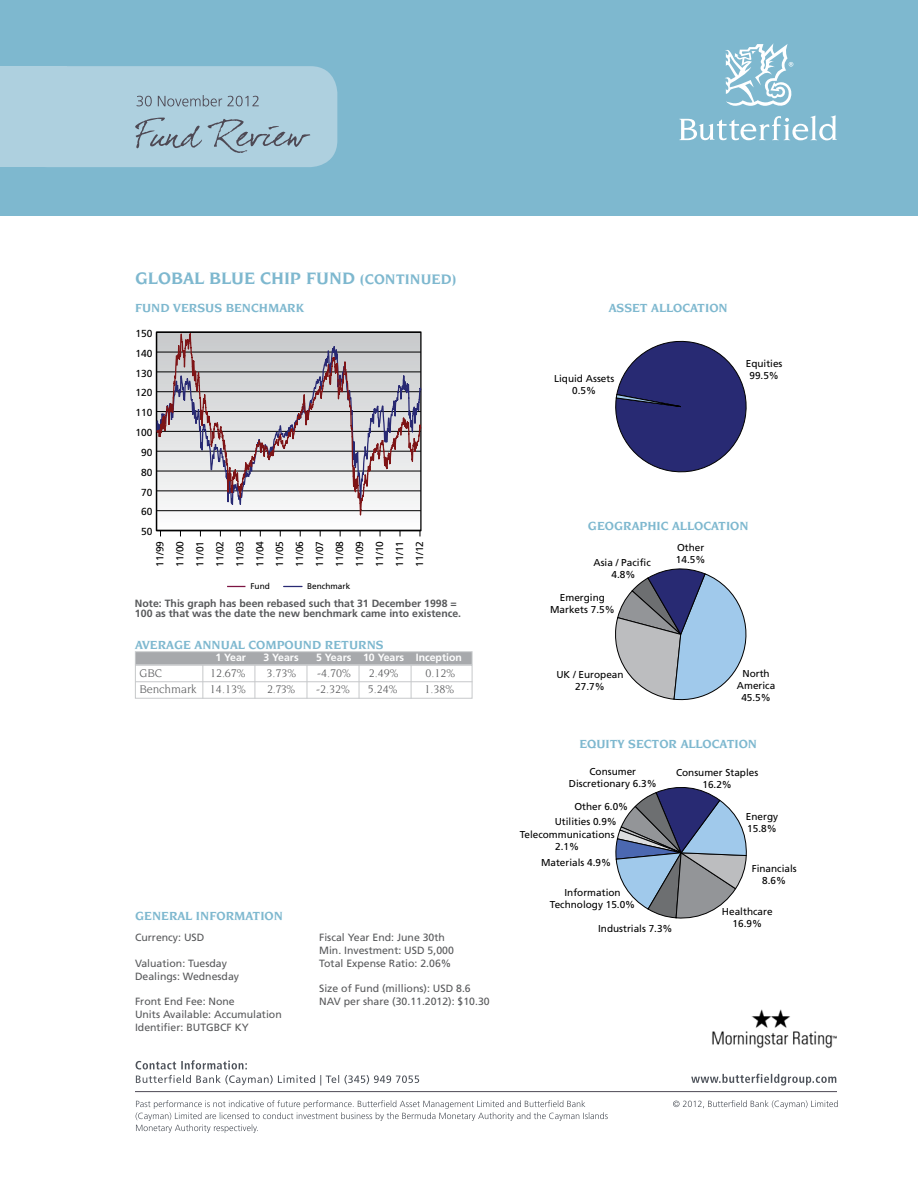
<style>
.page{position:relative;width:918px;height:1188px;background:#fff}
.page>*{position:absolute;margin:0;border:0;box-sizing:border-box;transform-origin:0 0}
.t1{font:700 18px "Novarese";color:#7eb8cf}
.t2{font:700 15px "Novarese";color:#7eb8cf}
.t3{font:700 12.75px "Novarese";color:#7eb8cf}
.t4{font:12px "Novarese";color:#58595b}
.t5{font:10.5px/12.8px "Frutiger LT";color:#58595b}
.t6{font:700 10.5px/10.5px "Frutiger LT";color:#58595b}
.t7{font:700 10.5px "Frutiger LT";color:#fff}
.t8{font:10.2px/20px "Frutiger LT";color:#000;text-align:justify}
.t9{font:10.05px/12px "Frutiger LT";color:#000;text-align:center}
.t10{font:8.25px "Frutiger LT";color:#000}
.s1{font-size:15px}
</style>
<div class="page">
<div style="left:0;top:0;width:918px;height:216px;background:#7eb8cf"></div>
<svg style="left:679px;top:43px;width:158px;height:97px"></svg>
<hr style="left:135px;top:1091px;width:702px;height:1px;background:#4e4954">
<svg style="left:136px;top:1060px;width:283px;height:26px"></svg>
<svg style="left:691px;top:1074px;width:145px;height:12px"></svg>
<div style="left:0;top:66px;width:67px;height:101px;background:#aed0df"></div>
<div style="left:20px;top:66px;width:317px;height:101px;background:#aed0df;border-radius:27px"></div>
<svg style="left:136px;top:1100px;width:472px;height:33px"></svg>
<svg style="left:673px;top:1100px;width:165px;height:9px"></svg>
<svg style="left:135px;top:118px;width:175px;height:35px"></svg>
<svg style="left:137px;top:95px;width:122px;height:11px"></svg>
<img style="left:712px;top:1009px;width:125px;height:39px">
<svg style="left:615px;top:340px;width:132px;height:133px"></svg>
<svg style="left:615px;top:568px;width:132px;height:133px"></svg>
<svg style="left:615px;top:787px;width:132px;height:132px"></svg>
<div style="left:157px;top:332px;width:264px;height:199px;background:linear-gradient(to right,#fbfbfc,#fbfbfc)"></div>
<hr style="left:156px;top:332px;width:1px;height:199px;background:#000">
<hr style="left:157px;top:530px;width:264px;height:1px;background:#000">
<hr style="left:157px;top:332px;width:264px;height:1px;background:#000">
<svg style="left:156px;top:334px;width:265px;height:181px"></svg>
<svg style="left:227px;top:586px;width:18px;height:1px"></svg>
<svg style="left:284px;top:586px;width:18px;height:1px"></svg>
<div style="left:135px;top:652px;width:337px;height:12px;background:#a7a9ac"></div>
<div style="left:135px;top:651px;width:337px;height:14px;border:1px solid #c6c8ca"></div>
<div style="left:135px;top:665px;width:337px;height:34px;border:1px solid #c6c8ca"></div>
<hr style="left:202px;top:665px;width:1px;height:34px;background:#c6c8ca">
<hr style="left:255px;top:665px;width:1px;height:34px;background:#c6c8ca">
<hr style="left:307px;top:665px;width:1px;height:34px;background:#c6c8ca">
<hr style="left:359px;top:665px;width:1px;height:34px;background:#c6c8ca">
<hr style="left:135px;top:681px;width:337px;height:1px;background:#c6c8ca">
<hr style="left:411px;top:665px;width:1px;height:34px;background:#c6c8ca">
<h1 class="t1" style="left:135px;top:268px;width:281px">GLOBAL BLUE CHIP FUND <span class="s1">(CONTINUED</span></h1>
<h2 class="t2" style="left:452px;top:271px;width:6px">)</h2>
<p class="t3" style="left:135px;top:301px;width:10px">FUND</p>
<p class="t3" style="left:173px;top:301px;width:62px">VERSUS BENCH</p>
<p class="t3" style="left:268px;top:301px;width:37px">MARK</p>
<p class="t8" style="left:135px;top:323px;width:19px">150</p>
<p class="t8" style="left:135px;top:343px;width:19px">140</p>
<p class="t8" style="left:135px;top:363px;width:19px">130</p>
<p class="t8" style="left:135px;top:383px;width:19px">120</p>
<p class="t8" style="left:135px;top:403px;width:19px">110</p>
<p class="t8" style="left:135px;top:423px;width:19px">100</p>
<p class="t8" style="left:141px;top:442px;width:13px">90</p>
<p class="t8" style="left:141px;top:462px;width:13px">80</p>
<p class="t8" style="left:141px;top:482px;width:13px">70</p>
<p class="t8" style="left:141px;top:502px;width:13px">60</p>
<p class="t8" style="left:141px;top:522px;width:13px">50</p>
<p class="t8" style="left:150px;top:567px;width:27px;rotate:-90deg">11/99<br>11/00<br>11/01<br>11/02<br>11/03<br>11/04<br>11/05<br>11/06<br>11/07<br>11/08<br>11/09<br>11/10<br>11/11<br>11/12</p>
<p class="t10" style="left:250px;top:582px;width:21px">Fund</p>
<p class="t10" style="left:307px;top:582px;width:45px">Benchmark</p>
<p class="t3" style="left:609px;top:301px;width:52px">ASSET ALLOCA</p>
<p class="t3" style="left:697px;top:301px;width:16px">TION</p>
<p class="t9" style="left:746px;top:358px;width:38px">Equities</p>
<p class="t9" style="left:554px;top:372px;width:62px">Liquid Assets</p>
<p class="t9" style="left:749px;top:370px;width:31px">99.5%</p>
<p class="t9" style="left:572px;top:384px;width:25px">0.5%</p>
<p class="t3" style="left:588px;top:519px;width:10px">GEOG</p>
<p class="t3" style="left:623px;top:519px;width:17px">RAPHIC</p>
<p class="t3" style="left:672px;top:519px;width:9px">ALLOCA</p>
<p class="t3" style="left:718px;top:519px;width:16px">TION</p>
<p class="t9" style="left:594px;top:556px;width:59px">Asia / Pacific<br>4.8%</p>
<p class="t9" style="left:676px;top:542px;width:31px;text-align:left">Other<br>14.5%</p>
<p class="t9" style="left:276px;top:600px;width:62px">Liquid Assets<br>0.5%</p>
<p class="t9" style="left:550px;top:591px;width:66px">Emerging<br>Markets 7.5%</p>
<p class="t6" style="left:135px;top:598px;width:328px">Note: This graph has been rebased such that 31 December 1998 =<br>100 as that was the date the new benchmark came into existence.</p>
<p class="t7" style="left:215px;top:651px;width:32px">1 Year</p>
<p class="t7" style="left:263px;top:651px;width:37px">3 Years</p>
<p class="t7" style="left:316px;top:651px;width:147px">5 Years 10 Years Inception</p>
<p class="t4" style="left:140px;top:667px;width:24px">GBC</p>
<p class="t4" style="left:210px;top:667px;width:37px">12.67%</p>
<p class="t4" style="left:266px;top:667px;width:31px">3.73%</p>
<p class="t4" style="left:317px;top:667px;width:35px">-4.70%</p>
<p class="t4" style="left:369px;top:667px;width:31px">2.49%</p>
<p class="t4" style="left:425px;top:667px;width:31px">0.12%</p>
<p class="t4" style="left:140px;top:683px;width:108px">Benchmark 14.13%</p>
<p class="t4" style="left:267px;top:683px;width:30px">2.73%</p>
<p class="t4" style="left:316px;top:683px;width:35px">-2.32%</p>
<p class="t4" style="left:368px;top:683px;width:31px">5.24%</p>
<p class="t4" style="left:425px;top:683px;width:31px">1.38%</p>
<p class="t3" style="left:135px;top:637px;width:41px">AVERAGE</p>
<p class="t3" style="left:195px;top:637px;width:10px">ANNUAL</p>
<p class="t3" style="left:248px;top:637px;width:39px">COMPOUND</p>
<p class="t3" style="left:325px;top:637px;width:60px">RETURNS</p>
<p class="t9" style="left:556px;top:669px;width:69px">UK / European<br>27.7%</p>
<p class="t9" style="left:737px;top:668px;width:40px">North<br>America<br>45.5%</p>
<p class="t3" style="left:579px;top:737px;width:111px">EQUITY SECTOR ALLOCA</p>
<p class="t3" style="left:727px;top:737px;width:16px">TION</p>
<p class="t9" style="left:569px;top:766px;width:89px">Consumer<br>Discretionary 6.3%</p>
<p class="t9" style="left:676px;top:767px;width:84px">Consumer Staples<br>16.2%</p>
<p class="t9" style="left:746px;top:810px;width:34px;text-align:left">Energy<br>15.8%</p>
<p class="t9" style="left:555px;top:798px;width:75px;line-height:15.8px;text-align:left;text-indent:20px">Other 6.0%<br>Utilities 0.9%</p>
<p class="t9" style="left:520px;top:829px;width:96px">Telecommunications<br>2.1%</p>
<p class="t3" style="left:135px;top:909px;width:10px">GENE</p>
<p class="t3" style="left:169px;top:909px;width:36px">RAL INFO</p>
<p class="t3" style="left:226px;top:909px;width:43px">RMATION</p>
<p class="t5" style="left:135px;top:931px;width:71px">Currency: USD</p>
<p class="t5" style="left:135px;top:957px;width:106px">Valuation: Tuesday<br>Dealings: Wednesday</p>
<p class="t5" style="left:135px;top:995px;width:148px">Front End Fee: None<br>Units Available: Accumulation<br>Identifier: BUTGBCF KY</p>
<p class="t5" style="left:319px;top:931px;width:136px">Fiscal Year End: June 30th<br>Min. Investment: USD 5,000<br>Total Expense Ratio: 2.06%</p>
<p class="t5" style="left:319px;top:982px;width:172px">Size of Fund (millions): USD 8.6<br>NAV per share (30.11.2012): $10.30</p>
<p class="t9" style="left:541px;top:857px;width:72px">Materials 4.9%</p>
<p class="t9" style="left:550px;top:886px;width:87px">Information<br>Technology 15.0%</p>
<p class="t9" style="left:598px;top:923px;width:76px">Industrials 7.3%</p>
<p class="t9" style="left:752px;top:863px;width:47px">Financials<br>8.6%</p>
<p class="t9" style="left:722px;top:905px;width:52px">Healthcare<br>16.9%</p>
</div>
